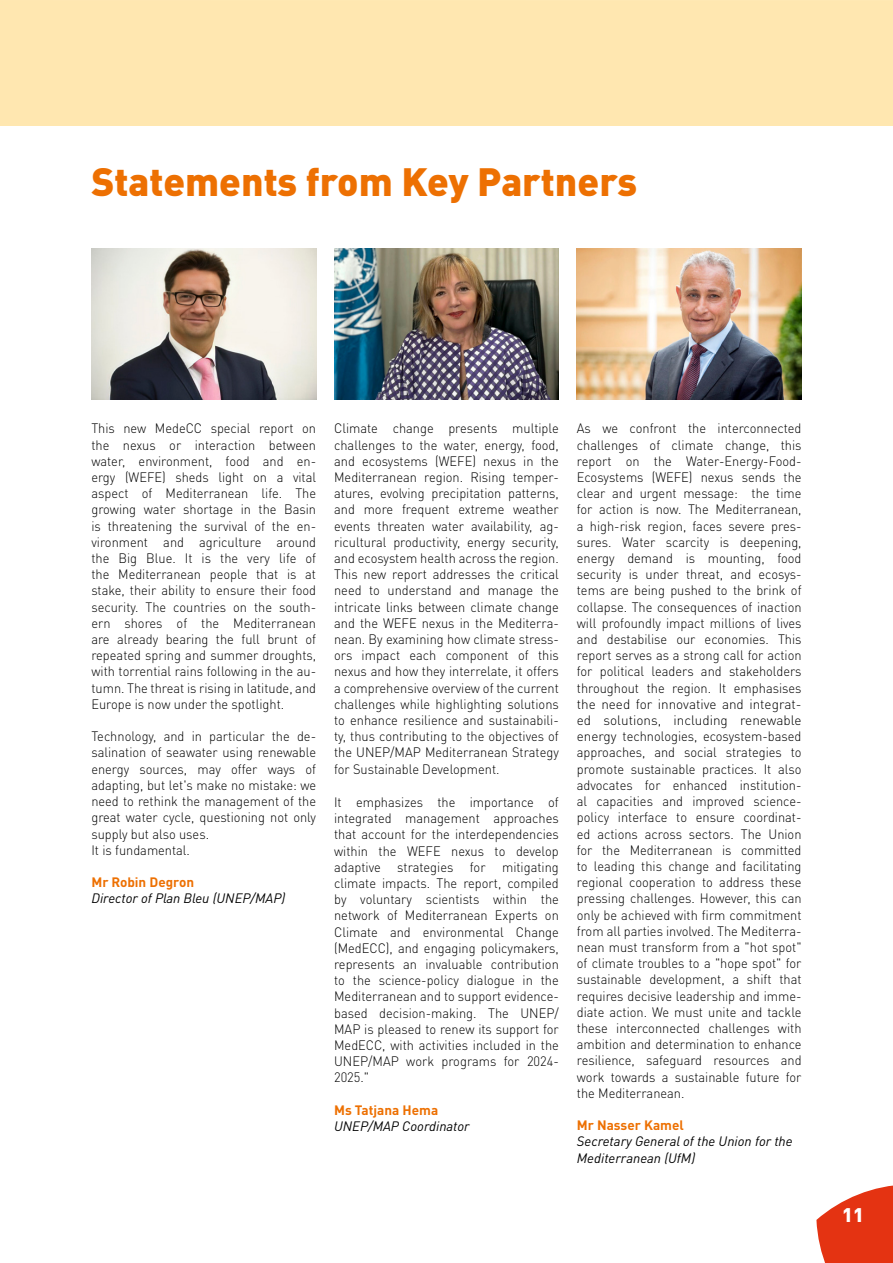
<style>
.page{position:relative;width:893px;height:1263px;background:#fff}
.page>*{position:absolute;margin:0;border:0;box-sizing:border-box;transform-origin:0 0}
.t1{font:900 39px "DIN Pro";color:#ed7002}
.t2{font:900 19.5px "DIN Pro";color:#fff}
.t3{font:300 13.5px/16.2px "DIN Pro";color:#000;text-align:justify;scale:.95 1}
.t4{font:italic 13.5px/16.2px "DIN Pro";color:#000}
.t5{font:700 13.5px "DIN Pro";color:#ed7002}
</style>
<div class="page">
<svg style="left:816px;top:1185px;width:77px;height:78px"></svg>
<div style="left:0;top:0;width:893px;height:126px;background:#ffe7b0"></div>
<hr style="left:0;top:0;width:893px;height:1px;background:#fff3cc">
<img style="left:91px;top:248px;width:225px;height:152px">
<img style="left:334px;top:248px;width:225px;height:152px">
<img style="left:577px;top:248px;width:225px;height:152px">
<p class="t1" style="left:91px;top:148px;width:547px">Statements from Key Partners</p>
<p class="t3" style="left:91px;top:419px;width:238px">This new MedeCC special report on the nexus or interaction between water, environment, food and en&shy;ergy (WEFE) sheds light on a vital aspect of Mediterranean life. The growing water shortage in the Basin is threatening the survival of the en&shy;vironment and agriculture around the Big Blue. It is the very life of the Mediterranean people that is at stake, their ability to ensure their food security. The countries on the south&shy;ern shores of the Mediterranean are already bearing the full brunt of repeated spring and summer droughts, with torrential rains following in the au&shy;tumn. The threat is rising in latitude, and Europe is now under the spotlight.</p>
<p class="t3" style="left:91px;top:727px;width:238px">Technology, and in particular the de&shy;salination of seawater using renewable energy sources, may offer ways of adapting, but let's make no mistake: we need to rethink the management of the great water cycle, questioning not only supply but also uses.</p>
<p class="t3" style="left:91px;top:840px;width:105px">It is fundamental.</p>
<p class="t5" style="left:91px;top:871px;width:104px">Mr Robin Degron</p>
<p class="t4" style="left:91px;top:889px;width:195px">Director of Plan Bleu (UNEP/MAP)</p>
<p class="t3" style="left:334px;top:419px;width:238px">Climate change presents multiple challenges to the water, energy, food, and ecosystems (WEFE) nexus in the Mediterranean region. Rising temper&shy;atures, evolving precipitation patterns, and more frequent extreme weather events threaten water availability, ag&shy;ricultural productivity, energy security, and ecosystem health across the region.<br>This new report addresses the critical need to understand and manage the intricate links between climate change and the WEFE nexus in the Mediterra&shy;nean. By examining how climate stress&shy;ors impact each component of this nexus and how they interrelate, it offers a comprehensive overview of the current challenges while highlighting solutions to enhance resilience and sustainabili&shy;ty, thus contributing to the objectives of the UNEP/MAP Mediterranean Strategy for Sustainable Development.</p>
<p class="t3" style="left:334px;top:793px;width:238px">It emphasizes the importance of integrated management approaches that account for the interdependencies within the WEFE nexus to develop adaptive strategies for mitigating climate impacts. The report, compiled by voluntary scientists within the network of Mediterranean Experts on Climate and environmental Change (MedECC), and engaging policymakers, represents an invaluable contribution to the science-policy dialogue in the Mediterranean and to support evidence&shy;based decision-making. The UNEP/ MAP is pleased to renew its support for MedECC, with activities included in the UNEP/MAP work programs for 2024- 2025."</p>
<p class="t5" style="left:334px;top:1098px;width:106px">Ms Tatjana Hema</p>
<p class="t4" style="left:334px;top:1117px;width:137px">UNEP/MAP Coordinator</p>
<p class="t3" style="left:577px;top:419px;width:238px">As we confront the interconnected challenges of climate change, this report on the Water-Energy-Food-Ecosystems (WEFE) nexus sends the clear and urgent message: the time for action is now. The Mediterranean, a high-risk region, faces severe pres&shy;sures. Water scarcity is deepening, energy demand is mounting, food security is under threat, and ecosys&shy;tems are being pushed to the brink of collapse. The consequences of inaction will profoundly impact millions of lives and destabilise our economies. This report serves as a strong call for action for political leaders and stakeholders throughout the region. It emphasises the need for innovative and integrat&shy;ed solutions, including renewable energy technologies, ecosystem-based approaches, and social strategies to promote sustainable practices. It also advocates for enhanced institution&shy;al capacities and improved science&shy;policy interface to ensure coordinat&shy;ed actions across sectors. The Union for the Mediterranean is committed to leading this change and facilitating regional cooperation to address these pressing challenges. However, this can only be achieved with firm commitment from all parties involved. The Mediterra&shy;nean must transform from a "hot spot" of climate troubles to a "hope spot" for sustainable development, a shift that requires decisive leadership and imme&shy;diate action. We must unite and tackle these interconnected challenges with ambition and determination to enhance resilience, safeguard resources and work towards a sustainable future for the Mediterranean.</p>
<p class="t5" style="left:577px;top:1114px;width:108px">Mr Nasser Kamel</p>
<p class="t4" style="left:577px;top:1132px;width:217px">Secretary General of the Union for the<br>Mediterranean (UfM)</p>
<h2 class="t2" style="left:842px;top:1198px;width:23px">11</h2>
</div>
